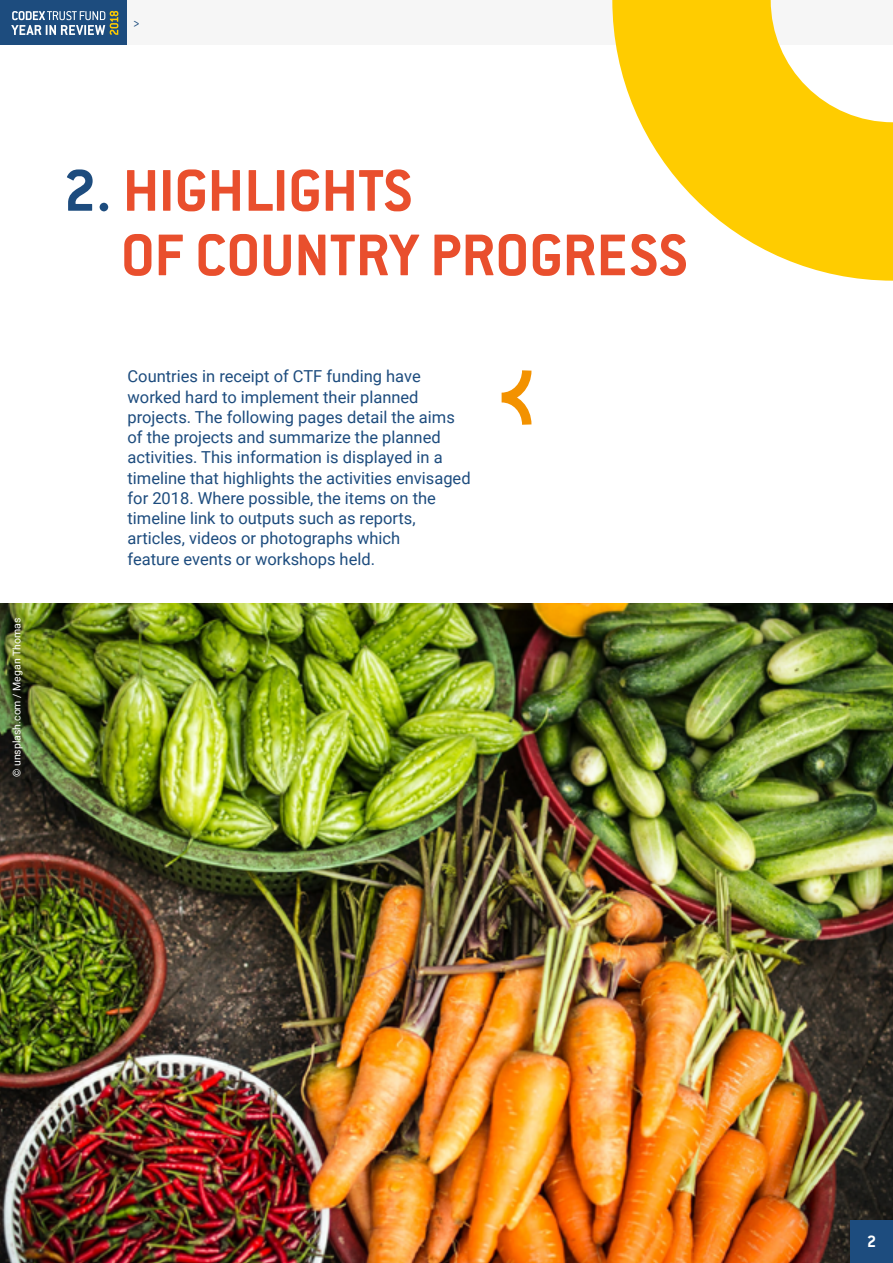
<style>
.page{position:relative;width:893px;height:1263px;background:#fff}
.page>*{position:absolute;margin:0;border:0;box-sizing:border-box;transform-origin:0 0}
.t1{font:700 64.5px/64.5px "Conduit ITC Std";color:#e94f2d}
.t2{font:700 18px "Conduit ITC Std";color:#fff}
.t3{font:16.5px/20.2px "Roboto";color:#1d4c7e}
.t4{font:500 13.5px "Conduit ITC Std";color:#1d4c7e}
.t5{font:10.5px "Roboto";color:#fff}
.s1{color:#1d4c7e}
</style>
<div class="page">
<div style="left:0;top:0;width:128px;height:45px;background:#1d4c7e"></div>
<div style="left:128px;top:0;width:765px;height:45px;background:#f6f6f6"></div>
<svg style="left:11px;top:11px;width:107px;height:24px"></svg>
<svg style="left:612px;top:0;width:281px;height:281px;fill:#fc0"></svg>
<img style="left:0;top:604px;width:893px;height:659px">
<svg style="left:501px;top:370px;width:31px;height:55px"></svg>
<div style="left:850px;top:1220px;width:43px;height:43px;background:#1d4c7e"></div>
<p class="t4" style="left:133px;top:14px;width:8px">&gt;</p>
<p class="t5" style="left:10px;top:777px;width:161px;rotate:-90deg">© unsplash.com / Megan Thomas</p>
<h1 class="t1" style="left:121px;top:156px;width:569px;text-indent:-57px"><span class="s1">2.</span> HIGHLIGHTS<br>OF COUNTRY PROGRESS</h1>
<p class="t3" style="left:128px;top:366px;width:345px">Countries in receipt of CTF funding have worked hard to implement their planned projects. The following pages detail the aims of the projects and summarize the planned activities. This information is displayed in a timeline that highlights the activities envisaged for 2018. Where possible, the items on the timeline link to outputs such as reports, articles, videos or photographs which<br>feature events or workshops held.</p>
<p class="t2" style="left:867px;top:1231px;width:11px">2</p>
</div>
